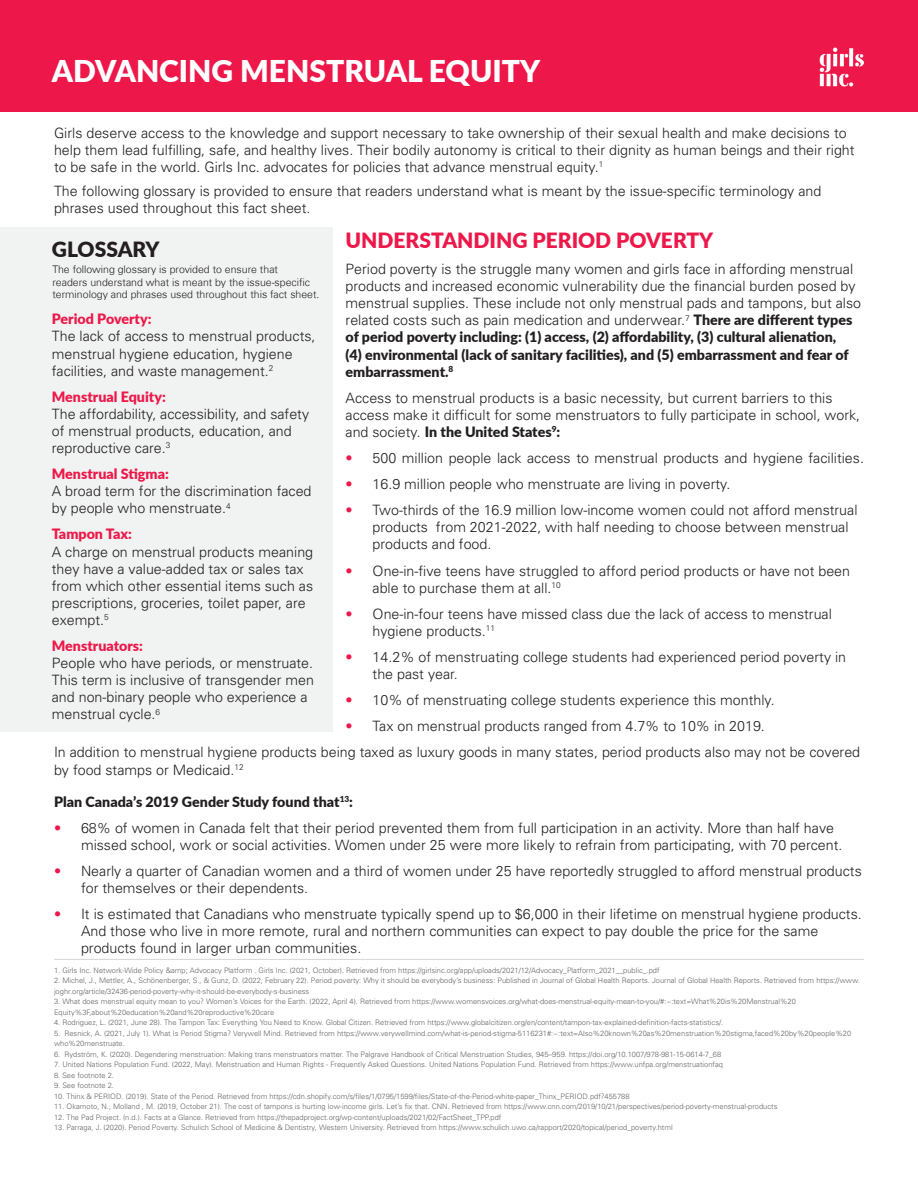
<style>
.page{position:relative;width:918px;height:1188px;background:#fff}
.page>*{position:absolute;margin:0;border:0;box-sizing:border-box;transform-origin:0 0}
.t1{font:900 30px "Lato";color:#fff}
.t2{font:900 21px "Lato";color:#ed1849}
.t3{font:900 21px "Lato";color:#231f20}
.t4{font:300 14.25px/17.1px "Univers";color:#231f20}
.t5{font:900 14.25px "Lato";color:#231f20}
.t6{font:300 10.5px/12.6px "Univers Com 45";color:#231f20}
.t7{font:300 7.5px/10.5px "Univers";color:#636363}
.s1{font-family:"Lato";font-weight:900;color:#ed1849}
.s2{font-family:"Lato";font-weight:900}
.s3{color:#ed1849}
</style>
<div class="page">
<div style="left:0;top:0;width:918px;height:112px;background:#ed1849"></div>
<img style="left:820px;top:47px;width:44px;height:39px">
<hr style="left:54px;top:959px;width:810px;height:1px;background:#949494">
<div style="left:0;top:227px;width:333px;height:504px;background:#f1f2f2"></div>
<h1 class="t1" style="left:52px;top:48px;width:490px">ADVANCING MENSTRUAL EQUITY</h1>
<p class="t4" style="left:54px;top:124px;width:802px">Girls deserve access to the knowledge and support necessary to take ownership of their sexual health and make decisions to help them lead fulfilling, safe, and healthy lives. Their bodily autonomy is critical to their dignity as human beings and their right to be safe in the world. Girls Inc. advocates for policies that advance menstrual equity.<sup>1</sup></p>
<p class="t4" style="left:54px;top:182px;width:769px">The following glossary is provided to ensure that readers understand what is meant by the issue-specific terminology and phrases used throughout this fact sheet.</p>
<p class="t3" style="left:52px;top:233px;width:109px">GLOSSARY</p>
<p class="t6" style="left:52px;top:263px;width:269px">The following glossary is provided to ensure that<br>readers understand what is meant by the issue-specific terminology and phrases used throughout this fact sheet.</p>
<p class="t4" style="left:52px;top:310px;width:265px"><span class="s1">Period Poverty:<br></span>The lack of access to menstrual products, menstrual hygiene education, hygiene facilities, and waste management.<sup>2</sup></p>
<p class="t4" style="left:52px;top:388px;width:259px"><span class="s1">Menstrual Equity:<br></span>The affordability, accessibility, and safety of menstrual products, education, and reproductive care.<sup>3</sup></p>
<p class="t4" style="left:52px;top:465px;width:261px"><span class="s1">Menstrual Stigma:<br></span>A broad term for the discrimination faced by people who menstruate.<sup>4</sup></p>
<p class="t4" style="left:52px;top:525px;width:263px"><span class="s1">Tampon Tax:<br></span>A charge on menstrual products meaning they have a value-added tax or sales tax from which other essential items such as prescriptions, groceries, toilet paper, are exempt.<sup>5</sup></p>
<p class="t4" style="left:52px;top:637px;width:264px"><span class="s1">Menstruators:<br></span>People who have periods, or menstruate.<br>This term is inclusive of transgender men and non-binary people who experience a menstrual cycle.<sup>6</sup></p>
<p class="t2" style="left:346px;top:225px;width:369px">UNDERSTANDING PERIOD POVERTY</p>
<p class="t4" style="left:346px;top:260px;width:517px">Period poverty is the struggle many women and girls face in affording menstrual products and increased economic vulnerability due the financial burden posed by menstrual supplies. These include not only menstrual pads and tampons, but also related costs such as pain medication and underwear.<sup>7</sup> <span class="s2">There are different types of period poverty including: (1) access, (2) affordability, (3) cultural alienation,<br>(4) environmental (lack of sanitary facilities), and (5) embarrassment and fear of embarrassment.</span><sup>8</sup></p>
<p class="t4" style="left:346px;top:389px;width:516px">Access to menstrual products is a basic necessity, but current barriers to this access make it difficult for some menstruators to fully participate in school, work, and society. <span class="s2">In the United States</span><sup>9</sup><span class="s2">:</span></p>
<p class="t4" style="left:346px;top:449px;width:520px"><span class="s3">•</span> 500 million people lack access to menstrual products and hygiene facilities.</p>
<p class="t4" style="left:346px;top:475px;width:386px"><span class="s3">•</span> 16.9 million people who menstruate are living in poverty.</p>
<p class="t4" style="left:373px;top:501px;width:486px;text-indent:-27px"><span class="s3">•</span> Two-thirds of the 16.9 million low-income women could not afford menstrual products from 2021-2022, with half needing to choose between menstrual products and food.</p>
<p class="t4" style="left:373px;top:562px;width:479px;text-indent:-27px"><span class="s3">•</span> One-in-five teens have struggled to afford period products or have not been able to purchase them at all.<sup>10</sup></p>
<p class="t4" style="left:373px;top:605px;width:461px;text-indent:-27px"><span class="s3">•</span> One-in-four teens have missed class due the lack of access to menstrual hygiene products.<sup>11</sup></p>
<p class="t4" style="left:373px;top:648px;width:475px;text-indent:-27px"><span class="s3">•</span> 14.2% of menstruating college students had experienced period poverty in the past year.</p>
<p class="t4" style="left:346px;top:691px;width:431px"><span class="s3">•</span> 10% of menstruating college students experience this monthly.</p>
<p class="t4" style="left:346px;top:717px;width:421px"><span class="s3">•</span> Tax on menstrual products ranged from 4.7% to 10% in 2019.</p>
<p class="t4" style="left:54px;top:743px;width:808px">In addition to menstrual hygiene products being taxed as luxury goods in many states, period products also may not be covered by food stamps or Medicaid.<sup>12</sup></p>
<p class="t5" style="left:54px;top:791px;width:301px">Plan Canada’s 2019 Gender Study found that<sup>13</sup>:</p>
<p class="t4" style="left:81px;top:819px;width:763px;text-indent:-27px"><span class="s3">•</span> 68% of women in Canada felt that their period prevented them from full participation in an activity. More than half have missed school, work or social activities. Women under 25 were more likely to refrain from participating, with 70 percent.</p>
<p class="t4" style="left:81px;top:862px;width:782px;text-indent:-27px"><span class="s3">•</span> Nearly a quarter of Canadian women and a third of women under 25 have reportedly struggled to afford menstrual products for themselves or their dependents.</p>
<p class="t4" style="left:81px;top:905px;width:782px;text-indent:-27px"><span class="s3">•</span> It is estimated that Canadians who menstruate typically spend up to $6,000 in their lifetime on menstrual hygiene products.<br>And those who live in more remote, rural and northern communities can expect to pay double the price for the same products found in larger urban communities.</p>
<p class="t7" style="left:54px;top:965px;width:607px">1. Girls Inc. Network-Wide Policy &amp;amp; Advocacy Platform . Girls Inc. (2021, October). Retrieved from https://girlsinc.org/app/uploads/2021/12/Advocacy_Platform_2021__public_.pdf</p>
<p class="t7" style="left:54px;top:975px;width:808px">2. Michel, J., Mettler, A., Schönenberger, S., &amp; Gunz, D. (2022, February 22). Period poverty: Why it should be everybody’s business: Published in Journal of Global Health Reports. Journal of Global Health Reports. Retrieved from https://www. joghr.org/article/32436-period-poverty-why-it-should-be-everybody-s-business</p>
<p class="t7" style="left:54px;top:996px;width:743px">3. What does menstrual equity mean to you? Women’s Voices for the Earth. (2022, April 4). Retrieved from https://www.womensvoices.org/what-does-menstrual-equity-mean-to-you/#:~:text=What%20is%20Menstrual%20<br>Equity%3F,about%20education%20and%20reproductive%20care</p>
<p class="t7" style="left:54px;top:1017px;width:671px">4. Rodriguez, L. (2021, June 28). The Tampon Tax: Everything You Need to Know. Global Citizen. Retrieved from https://www.globalcitizen.org/en/content/tampon-tax-explained-definition-facts-statistics/.</p>
<p class="t7" style="left:54px;top:1028px;width:799px">5. Resnick, A. (2021, July 1). What Is Period Stigma? Verywell Mind. Retrieved from https://www.verywellmind.com/what-is-period-stigma-5116231#:~:text=Also%20known%20as%20menstruation%20stigma,faced%20by%20people%20 who%20menstruate.</p>
<p class="t7" style="left:54px;top:1049px;width:669px">6. Rydström, K. (2020). Degendering menstruation: Making trans menstruators matter. The Palgrave Handbook of Critical Menstruation Studies, 945–959. https://doi.org/10.1007/978-981-15-0614-7_68</p>
<p class="t7" style="left:54px;top:1059px;width:670px">7. United Nations Population Fund. (2022, May). Menstruation and Human Rights - Frequently Asked Questions. United Nations Population Fund. Retrieved from https://www.unfpa.org/menstruationfaq</p>
<p class="t7" style="left:54px;top:1070px;width:62px">8. See footnote 2.</p>
<p class="t7" style="left:54px;top:1080px;width:62px">9. See footnote 2.</p>
<p class="t7" style="left:54px;top:1091px;width:577px">10. Thinx &amp; PERIOD. (2019). State of the Period. Retrieved from https://cdn.shopify.com/s/files/1/0795/1599/files/State-of-the-Period-white-paper_Thinx_PERIOD.pdf?455788</p>
<p class="t7" style="left:54px;top:1101px;width:725px">11. Okamoto, N., Molland , M. (2019, October 21). The cost of tampons is hurting low-income girls. Let’s fix that. CNN. Retrieved from https://www.cnn.com/2019/10/21/perspectives/period-poverty-menstrual-products</p>
<p class="t7" style="left:54px;top:1112px;width:449px">12. The Pad Project. (n.d.). Facts at a Glance. Retrieved from https://thepadproject.org/wp-content/uploads/2021/02/FactSheet_TPP.pdf</p>
<p class="t7" style="left:54px;top:1122px;width:620px">13. Parraga, J. (2020). Period Poverty. Schulich School of Medicine &amp; Dentistry, Western University. Retrieved from https://www.schulich.uwo.ca/rapport/2020/topical/period_poverty.html</p>
</div>
